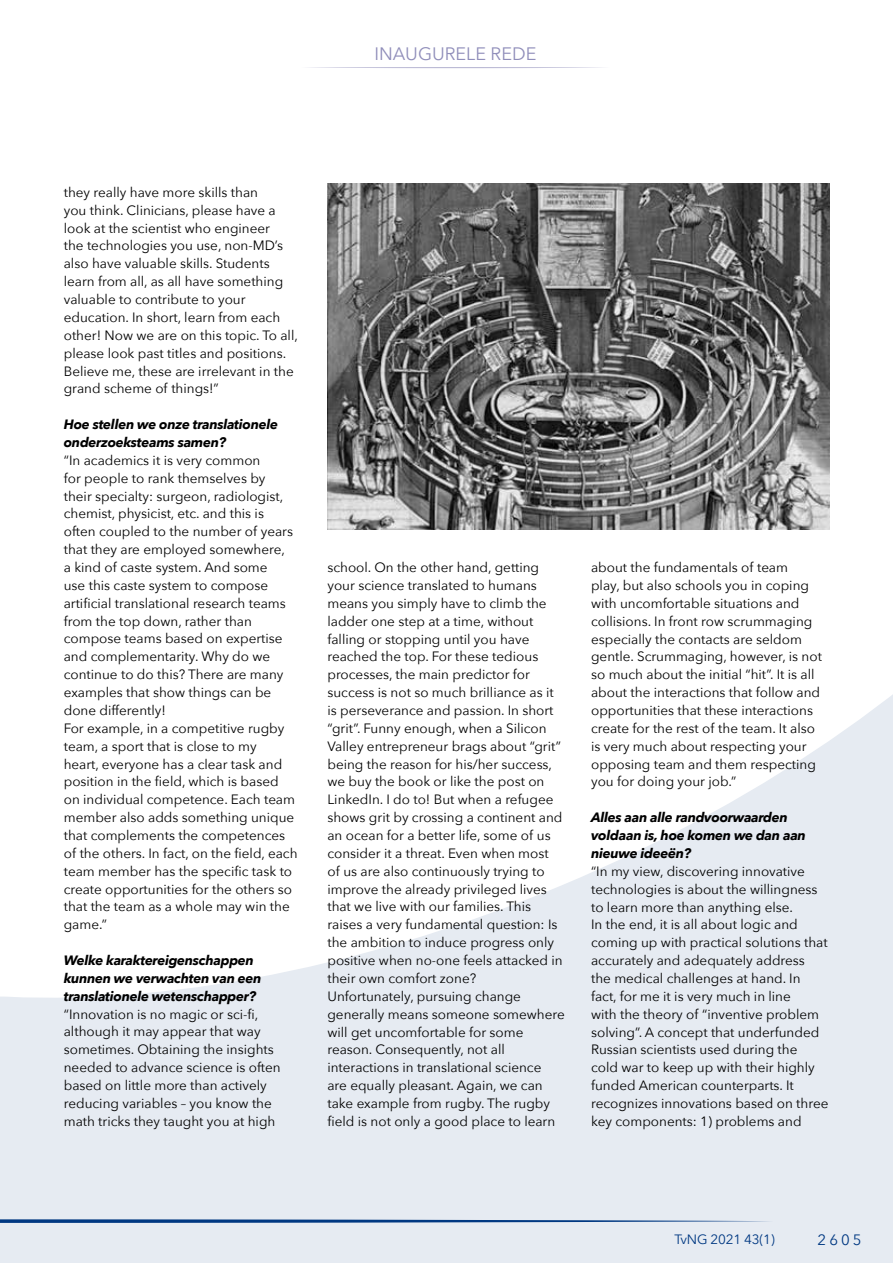
<style>
.page{position:relative;width:893px;height:1263px;background:#fff}
.page>*{position:absolute;margin:0;border:0;box-sizing:border-box;transform-origin:0 0}
.t1{font:18px "Avenir Next";color:#908eba}
.t2{font:15px "Avenir Next";color:#003882}
.t3{font:13.5px/17.9px "Avenir Next";color:#000}
.t4{font:italic 700 13.5px/17.9px "Avenir Next";letter-spacing:-.02em;color:#000}
.t5{font:13.5px "Avenir Next";letter-spacing:-.015em;color:#003882}
</style>
<div class="page">
<div style="left:0;top:544px;width:893px;height:719px;background:#e6ebf2"></div>
<svg style="left:456px;top:68px;width:437px;height:857px;fill:#fff"></svg>
<div style="left:0;top:68px;width:456px;height:930px;background:#fff"></div>
<svg style="left:0;top:1219px;width:769px;height:4px"></svg>
<svg style="left:310px;top:67px;width:292px;height:1px"></svg>
<img style="left:327px;top:184px;width:502px;height:345px">
<h1 class="t1" style="left:374px;top:38px;width:163px">INAUGURELE REDE</h1>
<p class="t3" style="left:64px;top:183px;width:236px">they really have more skills than<br>you think. Clinicians, please have a look at the scientist who engineer<br>the technologies you use, non-MD’s also have valuable skills. Students learn from all, as all have something valuable to contribute to your education. In short, learn from each other! Now we are on this topic. To all, please look past titles and positions.<br>Believe me, these are irrelevant in the grand scheme of things!”</p>
<p class="t4" style="left:64px;top:415px;width:216px">Hoe stellen we onze translationele onderzoeksteams samen?</p>
<p class="t3" style="left:64px;top:451px;width:235px">“In academics it is very common<br>for people to rank themselves by<br>their specialty: surgeon, radiologist, chemist, physicist, etc. and this is often coupled to the number of years that they are employed somewhere,<br>a kind of caste system. And some<br>use this caste system to compose artificial translational research teams from the top down, rather than compose teams based on expertise and complementarity. Why do we continue to do this? There are many examples that show things can be done differently!<br>For example, in a competitive rugby team, a sport that is close to my<br>heart, everyone has a clear task and position in the field, which is based on individual competence. Each team member also adds something unique that complements the competences of the others. In fact, on the field, each team member has the specific task to create opportunities for the others so that the team as a whole may win the game.”</p>
<p class="t4" style="left:64px;top:951px;width:199px">Welke karaktereigenschappen kunnen we verwachten van een translationele wetenschapper?</p>
<p class="t3" style="left:64px;top:1004px;width:218px">“Innovation is no magic or sci-fi, although it may appear that way sometimes. Obtaining the insights needed to advance science is often based on little more than actively reducing variables – you know the math tricks they taught you at high</p>
<p class="t3" style="left:327px;top:558px;width:239px">school. On the other hand, getting your science translated to humans means you simply have to climb the ladder one step at a time, without falling or stopping until you have reached the top. For these tedious processes, the main predictor for success is not so much brilliance as it is perseverance and passion. In short “grit”. Funny enough, when a Silicon Valley entrepreneur brags about “grit” being the reason for his/her success, we buy the book or like the post on LinkedIn. I do to! But when a refugee shows grit by crossing a continent and an ocean for a better life, some of us consider it a threat. Even when most<br>of us are also continuously trying to improve the already privileged lives that we live with our families. This raises a very fundamental question: Is the ambition to induce progress only positive when no-one feels attacked in their own comfort zone?<br>Unfortunately, pursuing change generally means someone somewhere will get uncomfortable for some reason. Consequently, not all interactions in translational science<br>are equally pleasant. Again, we can take example from rugby. The rugby field is not only a good place to learn</p>
<p class="t3" style="left:591px;top:558px;width:232px">about the fundamentals of team<br>play, but also schools you in coping with uncomfortable situations and collisions. In front row scrummaging especially the contacts are seldom gentle. Scrummaging, however, is not so much about the initial “hit”. It is all about the interactions that follow and opportunities that these interactions create for the rest of the team. It also is very much about respecting your opposing team and them respecting you for doing your job.”</p>
<p class="t4" style="left:591px;top:808px;width:216px">Alles aan alle randvoorwaarden voldaan is, hoe komen we dan aan nieuwe ideeën?</p>
<p class="t3" style="left:591px;top:862px;width:239px">“In my view, discovering innovative technologies is about the willingness to learn more than anything else.<br>In the end, it is all about logic and coming up with practical solutions that accurately and adequately address<br>the medical challenges at hand. In fact, for me it is very much in line<br>with the theory of “inventive problem solving”. A concept that underfunded Russian scientists used during the<br>cold war to keep up with their highly funded American counterparts. It recognizes innovations based on three key components: 1) problems and</p>
<p class="t5" style="left:674px;top:1228px;width:102px">TvNG 2021 43(1)</p>
<p class="t2" style="left:818px;top:1227px;width:45px">2605</p>
</div>
